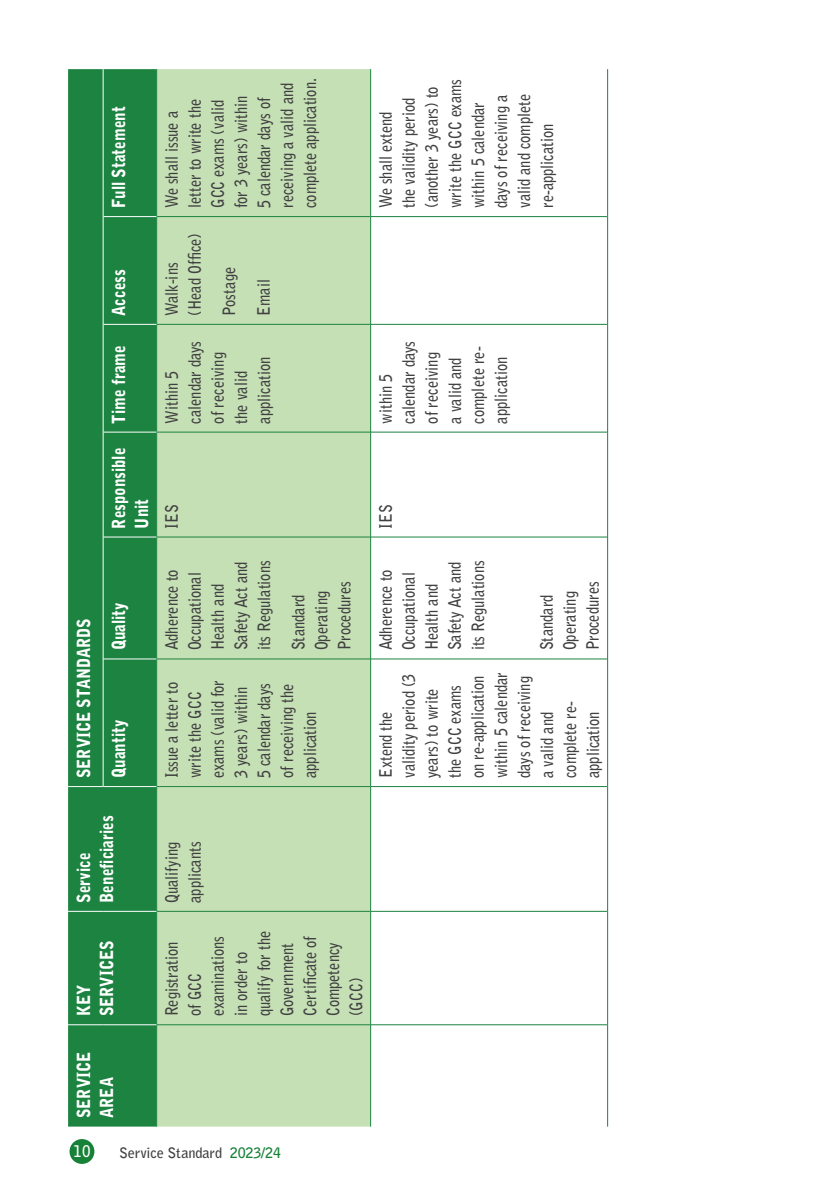
<style>
.page{position:relative;width:840px;height:1191px;background:#fff}
.page>*{position:absolute;margin:0;border:0;box-sizing:border-box;transform-origin:0 0}
.t1{font:900 18px/23px "Bell Gothic Std";color:#fff;scale:.85 1}
.t2{font:700 17px/23px "Bell Gothic Std";color:#414042;scale:.85 1}
.t3{font:700 16px "Bell Gothic Std";color:#fff;scale:.95 1}
.t4{font:700 14.4px "Bell Gothic Std";letter-spacing:-.01em;color:#414042}
.s1{color:#178237}
</style>
<div class="page">
<div style="left:69px;top:1139px;width:25px;height:25px;background:#178237;border-radius:50%"></div>
<div style="left:68px;top:69px;width:88px;height:1057px;background:#1c8341"></div>
<div style="left:157px;top:69px;width:213px;height:1057px;background:#c5e0b4"></div>
<hr style="left:156px;top:1024px;width:1px;height:102px;background:#1c8341">
<hr style="left:156px;top:911px;width:1px;height:113px;background:#1c8341">
<hr style="left:156px;top:786px;width:1px;height:125px;background:#1c8341">
<hr style="left:156px;top:659px;width:1px;height:127px;background:#1c8341">
<hr style="left:156px;top:537px;width:1px;height:122px;background:#1c8341">
<hr style="left:156px;top:432px;width:1px;height:105px;background:#1c8341">
<hr style="left:156px;top:324px;width:1px;height:108px;background:#1c8341">
<hr style="left:156px;top:217px;width:1px;height:107px;background:#1c8341">
<hr style="left:156px;top:69px;width:1px;height:148px;background:#1c8341">
<hr style="left:68px;top:1024px;width:35px;height:1px;background:#fff">
<hr style="left:68px;top:911px;width:35px;height:1px;background:#fff">
<hr style="left:103px;top:1024px;width:53px;height:1px;background:#fff">
<hr style="left:103px;top:911px;width:53px;height:1px;background:#fff">
<hr style="left:68px;top:786px;width:35px;height:1px;background:#fff">
<hr style="left:103px;top:659px;width:1px;height:128px;background:#fff">
<hr style="left:103px;top:786px;width:53px;height:1px;background:#fff">
<hr style="left:103px;top:537px;width:1px;height:122px;background:#fff">
<hr style="left:103px;top:658px;width:53px;height:1px;background:#fff">
<hr style="left:103px;top:432px;width:1px;height:105px;background:#fff">
<hr style="left:103px;top:536px;width:53px;height:1px;background:#fff">
<hr style="left:103px;top:324px;width:1px;height:108px;background:#fff">
<hr style="left:103px;top:432px;width:53px;height:1px;background:#fff">
<hr style="left:103px;top:217px;width:1px;height:107px;background:#fff">
<hr style="left:103px;top:324px;width:53px;height:1px;background:#fff">
<hr style="left:103px;top:69px;width:1px;height:148px;background:#fff">
<hr style="left:103px;top:216px;width:53px;height:1px;background:#fff">
<hr style="left:157px;top:911px;width:213px;height:1px;background:#1c8341">
<hr style="left:157px;top:786px;width:213px;height:1px;background:#1c8341">
<hr style="left:157px;top:658px;width:213px;height:1px;background:#1c8341">
<hr style="left:157px;top:536px;width:213px;height:1px;background:#1c8341">
<hr style="left:157px;top:432px;width:213px;height:1px;background:#1c8341">
<hr style="left:157px;top:324px;width:213px;height:1px;background:#1c8341">
<hr style="left:157px;top:1024px;width:213px;height:1px;background:#1c8341">
<hr style="left:157px;top:216px;width:213px;height:1px;background:#1c8341">
<hr style="left:370px;top:911px;width:1px;height:113px;background:#1c8341">
<hr style="left:370px;top:786px;width:1px;height:125px;background:#1c8341">
<hr style="left:370px;top:659px;width:1px;height:127px;background:#1c8341">
<hr style="left:370px;top:537px;width:1px;height:122px;background:#1c8341">
<hr style="left:370px;top:432px;width:1px;height:105px;background:#1c8341">
<hr style="left:370px;top:324px;width:1px;height:108px;background:#1c8341">
<hr style="left:370px;top:217px;width:1px;height:107px;background:#1c8341">
<hr style="left:370px;top:911px;width:237px;height:1px;background:#1c8341">
<hr style="left:370px;top:786px;width:237px;height:1px;background:#1c8341">
<hr style="left:370px;top:658px;width:237px;height:1px;background:#1c8341">
<hr style="left:370px;top:536px;width:237px;height:1px;background:#1c8341">
<hr style="left:370px;top:432px;width:237px;height:1px;background:#1c8341">
<hr style="left:370px;top:324px;width:237px;height:1px;background:#1c8341">
<hr style="left:607px;top:911px;width:1px;height:113px;background:#1c8341">
<hr style="left:607px;top:786px;width:1px;height:125px;background:#1c8341">
<hr style="left:607px;top:659px;width:1px;height:127px;background:#1c8341">
<hr style="left:607px;top:537px;width:1px;height:122px;background:#1c8341">
<hr style="left:607px;top:432px;width:1px;height:105px;background:#1c8341">
<hr style="left:607px;top:324px;width:1px;height:108px;background:#1c8341">
<hr style="left:607px;top:217px;width:1px;height:107px;background:#1c8341">
<hr style="left:370px;top:1024px;width:1px;height:102px;background:#1c8341">
<hr style="left:370px;top:1024px;width:237px;height:1px;background:#1c8341">
<hr style="left:607px;top:1024px;width:1px;height:102px;background:#1c8341">
<hr style="left:370px;top:216px;width:237px;height:1px;background:#1c8341">
<hr style="left:370px;top:69px;width:1px;height:148px;background:#1c8341">
<hr style="left:607px;top:69px;width:1px;height:148px;background:#1c8341">
<p class="t1" style="left:107px;top:208px;width:121px;rotate:-90deg">Full Statement</p>
<p class="t1" style="left:107px;top:316px;width:56px;rotate:-90deg">Access</p>
<p class="t1" style="left:107px;top:423px;width:93px;rotate:-90deg">Time frame</p>
<p class="t1" style="left:107px;top:528px;width:97px;rotate:-90deg">Responsible<br>Unit</p>
<p class="t1" style="left:107px;top:650px;width:59px;rotate:-90deg">Quality</p>
<p class="t1" style="left:66px;top:778px;width:189px;line-height:35px;rotate:-90deg">SERVICE STANDARDS<br>Quantity</p>
<p class="t1" style="left:72px;top:903px;width:105px;rotate:-90deg">Service<br>Beneficiaries</p>
<p class="t1" style="left:72px;top:1016px;width:91px;rotate:-90deg">KEY<br>SERVICES</p>
<p class="t1" style="left:72px;top:1118px;width:80px;rotate:-90deg">SERVICE<br>AREA</p>
<p class="t2" style="left:160px;top:208px;width:154px;rotate:-90deg">We shall issue a letter to write the<br>GCC exams (valid<br>for 3 years) within<br>5 calendar days of receiving a valid and complete application.</p>
<p class="t2" style="left:160px;top:316px;width:99px;rotate:-90deg">Walk-ins (Head Office)</p>
<p class="t2" style="left:212px;top:316px;width:59px;line-height:34.4px;rotate:-90deg">Postage<br>Email</p>
<p class="t2" style="left:160px;top:423px;width:99px;rotate:-90deg">Within 5 calendar days of receiving the valid application</p>
<p class="t2" style="left:160px;top:528px;width:30px;rotate:-90deg">IES</p>
<p class="t2" style="left:160px;top:650px;width:107px;rotate:-90deg">Adherence to<br>Occupational<br>Health and<br>Safety Act and its Regulations</p>
<p class="t2" style="left:286px;top:650px;width:83px;rotate:-90deg">Standard<br>Operating<br>Procedures</p>
<p class="t2" style="left:160px;top:778px;width:117px;rotate:-90deg">Issue a letter to write the GCC exams (valid for<br>3 years) within<br>5 calendar days of receiving the application</p>
<p class="t2" style="left:160px;top:902px;width:73px;rotate:-90deg">Qualifying applicants</p>
<p class="t2" style="left:160px;top:1016px;width:102px;rotate:-90deg">Registration of GCC examinations in order to qualify for the<br>Government<br>Certificate of<br>Competency (GCC)</p>
<p class="t3" style="left:73px;top:1141px;width:19px">10</p>
<p class="t4" style="left:119px;top:1144px;width:163px">Service Standard <span class="s1">2023/24</span></p>
<p class="t2" style="left:374px;top:208px;width:153px;rotate:-90deg">We shall extend<br>the validity period (another 3 years) to write the GCC exams within 5 calendar days of receiving a valid and complete re-application</p>
<p class="t2" style="left:374px;top:423px;width:99px;rotate:-90deg">within 5 calendar days of receiving a valid and complete re&shy;application</p>
<p class="t2" style="left:374px;top:528px;width:30px;rotate:-90deg">IES</p>
<p class="t2" style="left:374px;top:650px;width:107px;rotate:-90deg">Adherence to<br>Occupational<br>Health and<br>Safety Act and its Regulations</p>
<p class="t2" style="left:535px;top:650px;width:83px;rotate:-90deg">Standard<br>Operating<br>Procedures</p>
<p class="t2" style="left:374px;top:778px;width:126px;rotate:-90deg">Extend the validity period (3 years) to write the GCC exams on re-application within 5 calendar days of receiving a valid and complete re&shy;application</p>
</div>
